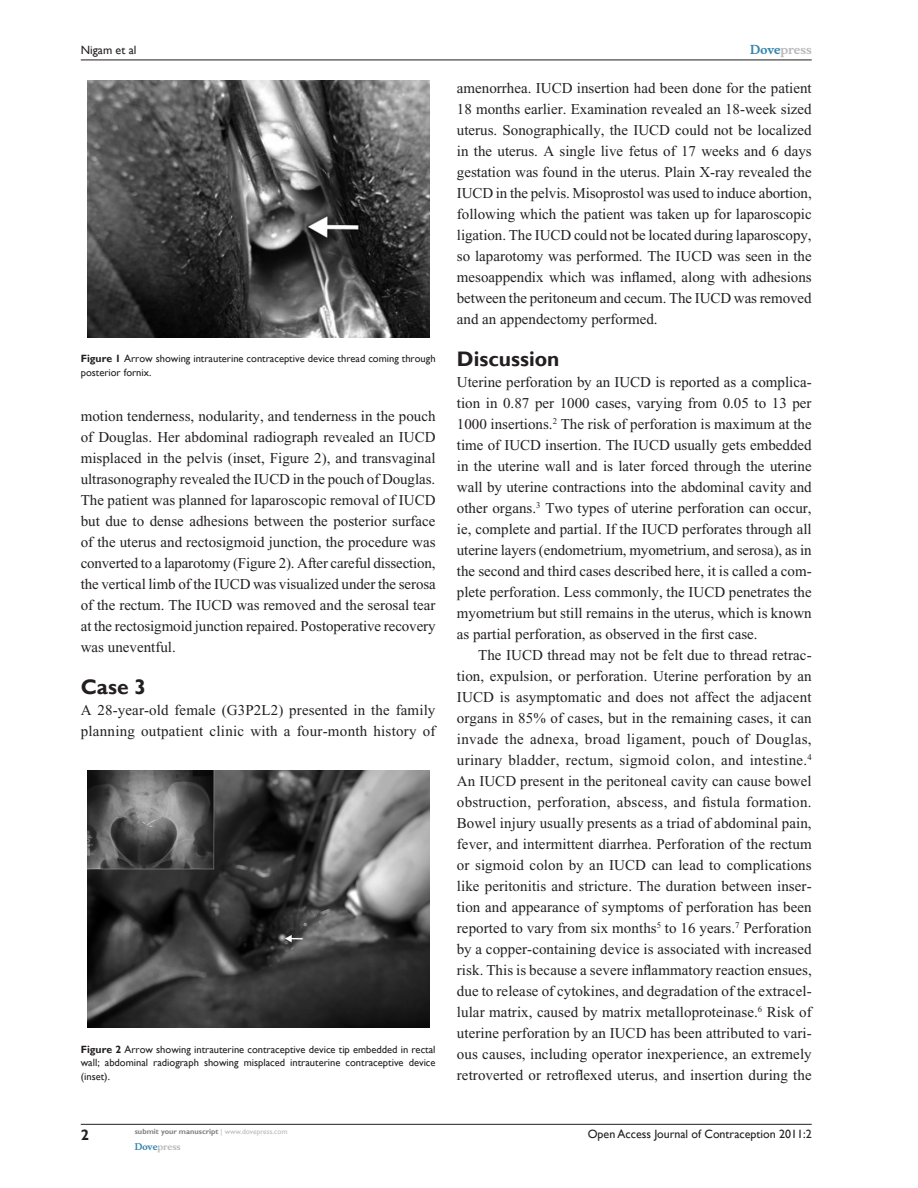
<style>
.page{position:relative;width:918px;height:1188px;background:#fff}
.page>*{position:absolute;margin:0;border:0;box-sizing:border-box;transform-origin:0 0}
.t1{font:700 21px "Gill Sans";color:#231f20}
.t2{font:15px/21px "Times New Roman";color:#231f20;text-align:justify}
.t3{font:700 15px "Gill Sans";color:#231f20}
.t4{font:12px "Gill Sans";color:#231f20}
.t5{font:700 12px "Musee";color:#b8b9bc}
.t6{font:10.5px/13.5px "Gill Sans";color:#231f20}
.t7{font:700 9px "Musee";color:#b8b9bc}
.t8{font:700 7.5px "Gill Sans";color:#808285}
.s1{font-weight:700}
.s2{font-weight:400;color:#b8b9bc}
.s3{color:#3485ae}
</style>
<div class="page">
<hr style="left:81px;top:1124px;width:731px;height:1px;background:#231f20">
<hr style="left:81px;top:60px;width:731px;height:1px;background:#231f20">
<img style="left:87px;top:81px;width:342px;height:256px">
<img style="left:87px;top:771px;width:342px;height:256px">
<p class="t4" style="left:81px;top:43px;width:57px">Nigam et al</p>
<p class="t6" style="left:81px;top:352px;width:356px"><span class="s1">Figure 1</span> Arrow showing intrauterine contraceptive device thread coming through posterior fornix.</p>
<p class="t2" style="left:81px;top:406px;width:357px">motion tenderness, nodularity, and tenderness in the pouch of Douglas. Her abdominal radiograph revealed an IUCD misplaced in the pelvis (inset, Figure 2), and transvaginal ultrasonography revealed the IUCD in the pouch of Douglas.<br>The patient was planned for laparoscopic removal of IUCD but due to dense adhesions between the posterior surface of the uterus and rectosigmoid junction, the procedure was converted to a laparotomy (Figure 2). After careful dissection, the vertical limb of the IUCD was visualized under the serosa of the rectum. The IUCD was removed and the serosal tear at the rectosigmoid junction repaired. Postoperative recovery was uneventful.</p>
<h1 class="t1" style="left:81px;top:675px;width:67px">Case 3</h1>
<p class="t2" style="left:81px;top:700px;width:356px">A 28-year-old female (G3P2L2) presented in the family planning outpatient clinic with a four-month history of</p>
<p class="t6" style="left:81px;top:1042px;width:356px;text-align:justify"><span class="s1">Figure 2</span> Arrow showing intrauterine contraceptive device tip embedded in rectal wall; abdominal radiograph showing misplaced intrauterine contraceptive device (inset).</p>
<p class="t3" style="left:81px;top:1126px;width:10px">2</p>
<p class="t8" style="left:135px;top:1127px;width:154px">submit your manuscript <span class="s2">| www.dovepress.com</span></p>
<p class="t7" style="left:135px;top:1141px;width:48px"><span class="s3">Dove</span>press</p>
<p class="t5" style="left:750px;top:43px;width:63px"><span class="s3">Dove</span>press</p>
<p class="t2" style="left:457px;top:77px;width:356px">amenorrhea. IUCD insertion had been done for the patient 18 months earlier. Examination revealed an 18-week sized uterus. Sonographically, the IUCD could not be localized in the uterus. A single live fetus of 17 weeks and 6 days gestation was found in the uterus. Plain X-ray revealed the IUCD in the pelvis. Misoprostol was used to induce abortion, following which the patient was taken up for laparoscopic ligation. The IUCD could not be located during laparoscopy, so laparotomy was performed. The IUCD was seen in the mesoappendix which was inflamed, along with adhesions between the peritoneum and cecum. The IUCD was removed and an appendectomy performed.</p>
<h1 class="t1" style="left:457px;top:346px;width:104px">Discussion</h1>
<p class="t2" style="left:457px;top:371px;width:356px">Uterine perforation by an IUCD is reported as a complica&shy;tion in 0.87 per 1000 cases, varying from 0.05 to 13 per 1000 insertions.<sup>2</sup> The risk of perforation is maximum at the time of IUCD insertion. The IUCD usually gets embedded in the uterine wall and is later forced through the uterine wall by uterine contractions into the abdominal cavity and other organs.<sup>3</sup> Two types of uterine perforation can occur, ie, complete and partial. If the IUCD perforates through all uterine layers (endometrium, myometrium, and serosa), as in the second and third cases described here, it is called a com&shy;plete perforation. Less commonly, the IUCD penetrates the myometrium but still remains in the uterus, which is known as partial perforation, as observed in the first case.</p>
<p class="t2" style="left:457px;top:644px;width:357px;text-indent:21px">The IUCD thread may not be felt due to thread retrac&shy;tion, expulsion, or perforation. Uterine perforation by an IUCD is asymptomatic and does not affect the adjacent organs in 85% of cases, but in the remaining cases, it can invade the adnexa, broad ligament, pouch of Douglas, urinary bladder, rectum, sigmoid colon, and intestine.<sup>4<br></sup>An IUCD present in the peritoneal cavity can cause bowel obstruction, perforation, abscess, and fistula formation.<br>Bowel injury usually presents as a triad of abdominal pain, fever, and intermittent diarrhea. Perforation of the rectum or sigmoid colon by an IUCD can lead to complications like peritonitis and stricture. The duration between inser&shy;tion and appearance of symptoms of perforation has been reported to vary from six months<sup>5</sup> to 16 years.<sup>7</sup> Perforation by a copper-containing device is associated with increased risk. This is because a severe inflammatory reaction ensues, due to release of cytokines, and degradation of the extracel&shy;lular matrix, caused by matrix metalloproteinase.<sup>6</sup> Risk of uterine perforation by an IUCD has been attributed to vari&shy;ous causes, including operator inexperience, an extremely retroverted or retroflexed uterus, and insertion during the</p>
<p class="t4" style="left:588px;top:1127px;width:225px">Open Access Journal of Contraception 2011:2</p>
</div>
